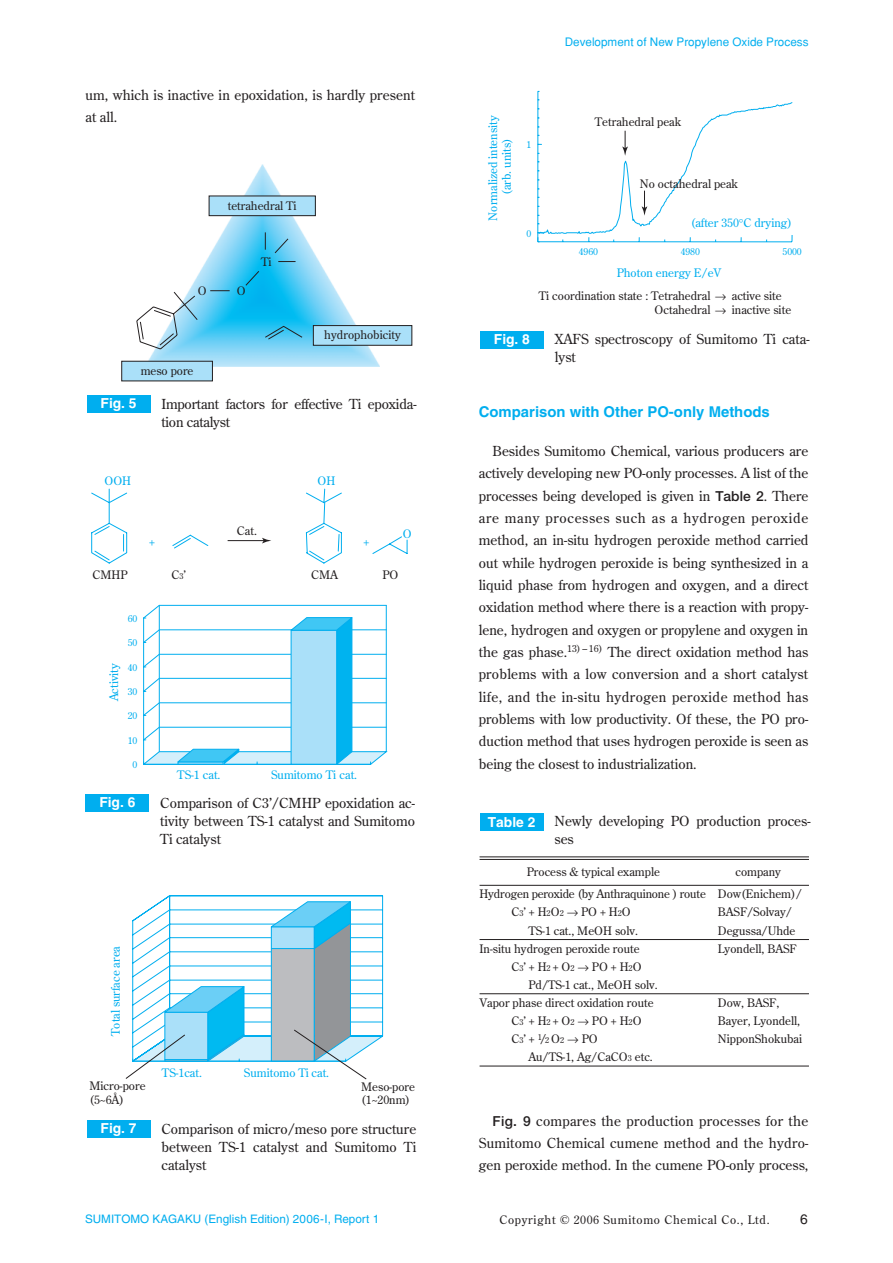
<style>
.page{position:relative;width:893px;height:1263px;background:#fff}
.page>*{position:absolute;margin:0;border:0;box-sizing:border-box;transform-origin:0 0}
.t1{font:700 14.85px "Helvetica";color:#00aeef}
.t2{font:13.8px/22.4px "Century Old Style";color:#231f20}
.t3{font:700 13.8px "Helvetica";color:#fff}
.t4{font:13.8px "Helvetica LT Std";color:#231f20}
.t5{font:11.7px/18px "Century Old Style";color:#231f20}
.t6{font:11.7px/13.8px "Century Old Style";color:#00aeef;text-align:center}
.t7{font:11.7px "Helvetica LT Std";color:#00aeef}
.t8{font:11.7px "Helvetica";color:#00aeef}
.t9{font:11.7px "Century Old Style Std";letter-spacing:.06em;color:#231f20}
.t10{font:9.6px "Century Old Style";color:#00aeef}
.s1{font-size:8.25px}
.s2{font-family:"Helvetica Neue";font-weight:500}
.s3{font-family:"Century Old Style"}
</style>
<div class="page">
<div style="left:87px;top:395px;width:63px;height:17px;background:#00aeef"></div>
<img style="left:145px;top:164px;width:234px;height:202px">
<div style="left:313px;top:326px;width:99px;height:19px;background:#aae0f9"></div>
<div style="left:313px;top:325px;width:99px;height:20px;border:1px solid #231f20"></div>
<div style="left:209px;top:196px;width:106px;height:20px;background:#aae0f9"></div>
<div style="left:209px;top:196px;width:107px;height:20px;border:1px solid #231f20"></div>
<div style="left:122px;top:361px;width:90px;height:20px;background:#aae0f9"></div>
<div style="left:121px;top:361px;width:92px;height:20px;border:1px solid #231f20"></div>
<svg style="left:136px;top:270px;width:167px;height:80px"></svg>
<svg style="left:265px;top:232px;width:31px;height:30px"></svg>
<div style="left:86px;top:794px;width:63px;height:17px;background:#00aeef"></div>
<svg style="left:143px;top:605px;width:245px;height:160px"></svg>
<hr style="left:386px;top:605px;width:1px;height:147px;background:#00aeef">
<hr style="left:159px;top:605px;width:1px;height:147px;background:#00aeef">
<svg style="left:91px;top:488px;width:317px;height:76px"></svg>
<div style="left:87px;top:1120px;width:63px;height:17px;background:#00aeef"></div>
<svg style="left:126px;top:895px;width:257px;height:184px"></svg>
<div style="left:480px;top:331px;width:64px;height:17px;background:#00aeef"></div>
<hr style="left:538px;top:91px;width:1px;height:151px;background:#00aeef">
<div style="left:480px;top:813px;width:63px;height:17px;background:#00aeef"></div>
<hr style="left:480px;top:856px;width:329px;height:1px;background:#231f20">
<hr style="left:480px;top:859px;width:329px;height:1px;background:#231f20">
<hr style="left:480px;top:885px;width:329px;height:1px;background:#231f20">
<hr style="left:480px;top:1066px;width:329px;height:1px;background:#231f20">
<hr style="left:480px;top:939px;width:329px;height:1px;background:#231f20">
<hr style="left:480px;top:993px;width:329px;height:1px;background:#231f20">
<svg style="left:537px;top:99px;width:256px;height:143px"></svg>
<p class="t2" style="left:85px;top:83px;width:331px">um, which is inactive in epoxidation, is hardly present at all.</p>
<p class="t5" style="left:228px;top:197px;width:70px">tetrahedral Ti</p>
<p class="t5" style="left:198px;top:282px;width:10px">O</p>
<p class="t5" style="left:237px;top:282px;width:10px">O</p>
<p class="t5" style="left:261px;top:253px;width:12px">Ti</p>
<p class="t5" style="left:141px;top:361px;width:54px">meso pore</p>
<p class="t5" style="left:324px;top:326px;width:78px">hydrophobicity</p>
<p class="t3" style="left:101px;top:395px;width:38px">Fig. 5</p>
<p class="t2" style="left:161px;top:394px;width:257px;line-height:18.1px">Important factors for effective Ti epoxida&shy;tion catalyst</p>
<p class="t6" style="left:104px;top:474px;width:28px">OOH</p>
<p class="t5" style="left:237px;top:521px;width:22px">Cat.</p>
<p class="t6" style="left:318px;top:474px;width:19px">OH</p>
<p class="t6" style="left:149px;top:535px;width:7px">+</p>
<p class="t6" style="left:363px;top:535px;width:7px">+</p>
<p class="t6" style="left:403px;top:527px;width:10px">O</p>
<p class="t5" style="left:92px;top:566px;width:37px">CMHP</p>
<p class="t5" style="left:311px;top:566px;width:28px">CMA</p>
<p class="t5" style="left:383px;top:566px;width:18px">PO</p>
<p class="t5" style="left:171px;top:566px;width:16px">C<span class="s1">3</span>’</p>
<p class="t10" style="left:128px;top:612px;width:11px">60</p>
<p class="t10" style="left:128px;top:637px;width:11px">50</p>
<p class="t6" style="left:107px;top:701px;width:40px;rotate:-90deg">Activity</p>
<p class="t10" style="left:128px;top:661px;width:11px">40</p>
<p class="t10" style="left:128px;top:686px;width:11px">30</p>
<p class="t10" style="left:128px;top:710px;width:11px">20</p>
<p class="t10" style="left:128px;top:734px;width:11px">10</p>
<p class="t10" style="left:132px;top:759px;width:6px">0</p>
<p class="t6" style="left:177px;top:768px;width:45px">TS-1 cat.</p>
<p class="t6" style="left:271px;top:768px;width:88px">Sumitomo Ti cat.</p>
<p class="t3" style="left:99px;top:794px;width:38px">Fig. 6</p>
<p class="t2" style="left:160px;top:793px;width:256px;line-height:18.1px;text-align:justify">Comparison of C3’/CMHP epoxidation ac&shy;tivity between TS-1 catalyst and Sumitomo Ti catalyst</p>
<p class="t6" style="left:109px;top:1036px;width:91px;rotate:-90deg">Total surface area</p>
<p class="t5" style="left:89px;top:1079px;width:58px;line-height:13.8px">Micro-pore (5~6Å)</p>
<p class="t6" style="left:162px;top:1066px;width:42px">TS-1cat.</p>
<p class="t6" style="left:244px;top:1066px;width:87px">Sumitomo Ti cat.</p>
<p class="t5" style="left:361px;top:1079px;width:55px;line-height:13.8px">Meso-pore (1~20nm)</p>
<p class="t3" style="left:101px;top:1120px;width:38px">Fig. 7</p>
<p class="t2" style="left:161px;top:1119px;width:256px;line-height:18.1px;text-align:justify">Comparison of micro/meso pore structure between TS-1 catalyst and Sumitomo Ti catalyst</p>
<p class="t8" style="left:565px;top:35px;width:245px">Development of New Propylene Oxide Process</p>
<p class="t6" style="left:486px;top:221px;width:107px;rotate:-90deg">Normalized intensity (arb. units)</p>
<p class="t10" style="left:527px;top:139px;width:6px">1</p>
<p class="t10" style="left:527px;top:227px;width:6px">0</p>
<p class="t5" style="left:595px;top:113px;width:88px">Tetrahedral peak</p>
<p class="t5" style="left:640px;top:174px;width:100px">No octahedral peak</p>
<p class="t6" style="left:691px;top:215px;width:103px">(after 350 C drying)</p>
<p class="t10" style="left:579px;top:246px;width:21px">4960</p>
<p class="t10" style="left:681px;top:246px;width:21px">4980</p>
<p class="t10" style="left:783px;top:246px;width:21px">5000</p>
<p class="t6" style="left:617px;top:266px;width:106px">Photon energy E/eV</p>
<p class="t5" style="left:655px;top:289px;width:138px;line-height:13.8px;text-indent:-116px">Ti coordination state : Tetrahedral → active site<br>Octahedral → inactive site</p>
<p class="t3" style="left:494px;top:331px;width:38px">Fig. 8</p>
<p class="t2" style="left:555px;top:330px;width:256px;line-height:18.1px">XAFS spectroscopy of Sumitomo Ti cata&shy;lyst</p>
<p class="t1" style="left:479px;top:402px;width:293px">Comparison with Other PO-only Methods</p>
<p class="t2" style="left:479px;top:440px;width:331px;text-align:justify;text-indent:14px">Besides Sumitomo Chemical, various producers are actively developing new PO-only processes. A list of the processes being developed is given in <span class="s2">Table 2</span>. There are many processes such as a hydrogen peroxide method, an in-situ hydrogen peroxide method carried out while hydrogen peroxide is being synthesized in a liquid phase from hydrogen and oxygen, and a direct oxidation method where there is a reaction with propy&shy;lene, hydrogen and oxygen or propylene and oxygen in the gas phase.<sup>13)</sup> <sup>–</sup> <sup>16)</sup> The direct oxidation method has problems with a low conversion and a short catalyst life, and the in-situ hydrogen peroxide method has problems with low productivity. Of these, the PO pro&shy;duction method that uses hydrogen peroxide is seen as being the closest to industrialization.</p>
<p class="t3" style="left:488px;top:813px;width:49px">Table 2</p>
<p class="t2" style="left:554px;top:812px;width:258px;line-height:18.1px">Newly developing PO production proces&shy;ses</p>
<p class="t5" style="left:527px;top:863px;width:135px">Process &amp; typical example</p>
<p class="t5" style="left:480px;top:885px;width:228px">Hydrogen peroxide (by Anthraquinone ) route</p>
<p class="t5" style="left:511px;top:903px;width:121px">C<span class="s1">3</span>’ + H<span class="s1">2</span>O<span class="s1">2</span> → PO + H<span class="s1">2</span>O</p>
<p class="t5" style="left:528px;top:921px;width:111px">TS-1 cat., MeOH solv.</p>
<p class="t5" style="left:480px;top:939px;width:162px">In-situ hydrogen peroxide route</p>
<p class="t5" style="left:511px;top:957px;width:132px">C<span class="s1">3</span>’ + H<span class="s1">2</span> + O<span class="s1">2</span> → PO + H<span class="s1">2</span>O</p>
<p class="t5" style="left:528px;top:975px;width:131px">Pd/TS-1 cat., MeOH solv.</p>
<p class="t5" style="left:480px;top:993px;width:176px">Vapor phase direct oxidation route</p>
<p class="t5" style="left:511px;top:1011px;width:132px">C<span class="s1">3</span>’ + H<span class="s1">2</span> + O<span class="s1">2</span> → PO + H<span class="s1">2</span>O</p>
<p class="t5" style="left:511px;top:1029px;width:88px">C<span class="s1">3</span>’ + <sup>1</sup>/<span class="s1">2</span> O<span class="s1">2</span> → PO</p>
<p class="t5" style="left:528px;top:1048px;width:126px">Au/TS-1, Ag/CaCO<span class="s1">3</span> etc.</p>
<p class="t5" style="left:735px;top:863px;width:47px">company</p>
<p class="t5" style="left:718px;top:885px;width:86px">Dow(Enichem)/<br>BASF/Solvay/<br>Degussa/Uhde<br>Lyondell, BASF</p>
<p class="t5" style="left:718px;top:993px;width:86px">Dow, BASF,<br>Bayer, Lyondell,<br>NipponShokubai</p>
<p class="t2" style="left:479px;top:1109px;width:331px;text-align:justify;text-indent:14px"><span class="s2">Fig. 9</span> compares the production processes for the Sumitomo Chemical cumene method and the hydro&shy;gen peroxide method. In the cumene PO-only process,</p>
<p class="t7" style="left:85px;top:1212px;width:296px">SUMITOMO KAGAKU (English Edition) 2006-I, Report 1</p>
<p class="t9" style="left:499px;top:1212px;width:272px">Copyright © 2006 Sumitomo Chemical Co., Ltd.</p>
<p class="t4" style="left:800px;top:1211px;width:9px">6</p>
<p class="t8" style="left:208px;top:1213px;width:37px">2006-<span class="s3">I</span></p>
</div>
